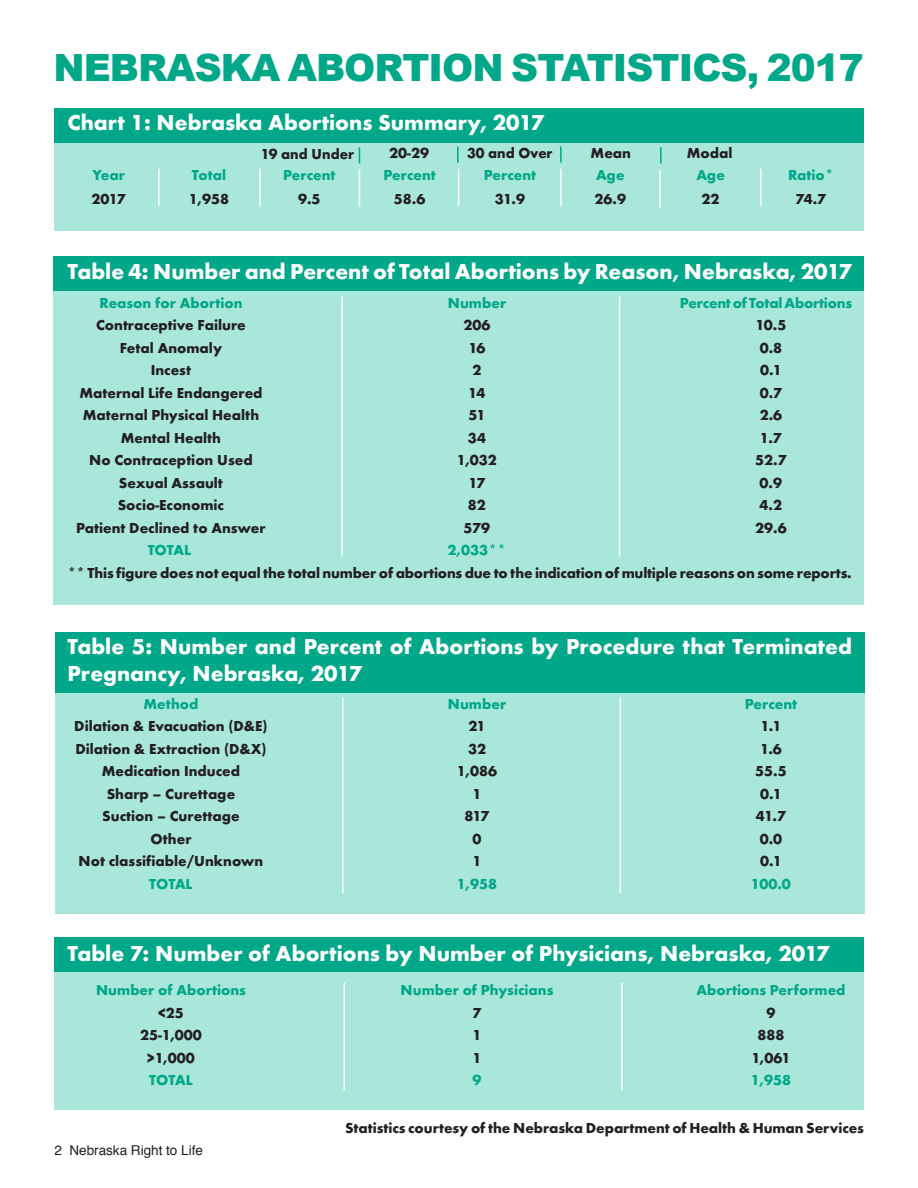
<style>
.page{position:relative;width:918px;height:1188px;background:#fff}
.page>*{position:absolute;margin:0;border:0;box-sizing:border-box;transform-origin:0 0}
.t1{font:900 37.5px "Arial";letter-spacing:-.025em;color:#00a788}
.t2{font:800 22.5px/27px "Function LH";color:#fff}
.t3{font:800 15px "Function LH";color:#231f20}
.t4{font:800 15px "Function LH";color:#00a788}
.t5{font:13.5px "Helvetica";color:#231f20}
</style>
<div class="page">
<div style="left:54px;top:972px;width:810px;height:138px;background:#a9e7da"></div>
<div style="left:54px;top:938px;width:810px;height:34px;background:#00a788"></div>
<div style="left:55px;top:692px;width:810px;height:222px;background:#a9e7da"></div>
<div style="left:55px;top:632px;width:810px;height:60px;background:#00a788"></div>
<div style="left:54px;top:291px;width:810px;height:314px;background:#a9e7da"></div>
<div style="left:54px;top:256px;width:810px;height:35px;background:#00a788"></div>
<div style="left:54px;top:142px;width:810px;height:89px;background:#a9e7da"></div>
<div style="left:54px;top:108px;width:810px;height:34px;background:#00a788"></div>
<hr style="left:158px;top:169px;width:2px;height:37px;background:#fff">
<hr style="left:259px;top:169px;width:2px;height:37px;background:#fff">
<hr style="left:359px;top:169px;width:1px;height:38px;background:#fff">
<hr style="left:458px;top:169px;width:1px;height:37px;background:#fff">
<hr style="left:560px;top:169px;width:2px;height:37px;background:#fff">
<hr style="left:659px;top:170px;width:2px;height:37px;background:#fff">
<hr style="left:760px;top:169px;width:2px;height:37px;background:#fff">
<svg style="left:359px;top:147px;width:1px;height:17px"></svg>
<svg style="left:457px;top:147px;width:2px;height:16px"></svg>
<svg style="left:560px;top:146px;width:2px;height:17px"></svg>
<svg style="left:660px;top:147px;width:2px;height:17px"></svg>
<hr style="left:341px;top:296px;width:2px;height:261px;background:#fff">
<hr style="left:619px;top:296px;width:1px;height:261px;background:#fff">
<hr style="left:342px;top:697px;width:2px;height:196px;background:#fff">
<hr style="left:620px;top:697px;width:1px;height:196px;background:#fff">
<hr style="left:344px;top:983px;width:1px;height:108px;background:#fff">
<hr style="left:621px;top:983px;width:2px;height:108px;background:#fff">
<h1 class="t1" style="left:54px;top:40px;width:812px">NEBRASKA ABORTION STATISTICS, 2017</h1>
<h2 class="t2" style="left:68px;top:109px;width:478px">Chart 1: Nebraska Abortions Summary, 2017</h2>
<p class="t3" style="left:261px;top:145px;width:95px">19 and Under</p>
<p class="t3" style="left:389px;top:145px;width:41px">20-29</p>
<p class="t3" style="left:467px;top:144px;width:87px">30 and Over</p>
<p class="t3" style="left:591px;top:144px;width:42px">Mean</p>
<p class="t3" style="left:687px;top:144px;width:47px">Modal</p>
<p class="t4" style="left:92px;top:166px;width:34px">Year</p>
<p class="t4" style="left:192px;top:166px;width:36px">Total</p>
<p class="t4" style="left:283px;top:166px;width:54px">Percent</p>
<p class="t4" style="left:383px;top:166px;width:54px">Percent</p>
<p class="t4" style="left:484px;top:166px;width:54px">Percent</p>
<p class="t4" style="left:596px;top:166px;width:30px">Age</p>
<p class="t4" style="left:696px;top:166px;width:30px">Age</p>
<p class="t4" style="left:788px;top:166px;width:47px">Ratio*</p>
<p class="t3" style="left:92px;top:190px;width:36px">2017</p>
<p class="t3" style="left:189px;top:190px;width:42px">1,958</p>
<p class="t3" style="left:298px;top:190px;width:24px">9.5</p>
<p class="t3" style="left:394px;top:190px;width:33px">58.6</p>
<p class="t3" style="left:495px;top:190px;width:32px">31.9</p>
<p class="t3" style="left:595px;top:190px;width:33px">26.9</p>
<p class="t3" style="left:702px;top:190px;width:19px">22</p>
<p class="t3" style="left:796px;top:190px;width:32px">74.7</p>
<h2 class="t2" style="left:68px;top:258px;width:786px">Table 4: Number and Percent of Total Abortions by Reason, Nebraska, 2017</h2>
<p class="t4" style="left:99px;top:294px;width:145px">Reason for Abortion</p>
<p class="t4" style="left:448px;top:294px;width:60px">Number</p>
<p class="t4" style="left:680px;top:294px;width:174px">Percent of Total Abortions</p>
<p class="t3" style="left:96px;top:316px;width:151px">Contraceptive Failure</p>
<p class="t3" style="left:463px;top:316px;width:28px">206</p>
<p class="t3" style="left:755px;top:316px;width:33px">10.5</p>
<p class="t3" style="left:120px;top:339px;width:104px">Fetal Anomaly</p>
<p class="t3" style="left:468px;top:339px;width:19px">16</p>
<p class="t3" style="left:760px;top:339px;width:24px">0.8</p>
<p class="t3" style="left:151px;top:361px;width:42px">Incest</p>
<p class="t3" style="left:472px;top:361px;width:10px">2</p>
<p class="t3" style="left:760px;top:361px;width:23px">0.1</p>
<p class="t3" style="left:79px;top:384px;width:185px">Maternal Life Endangered</p>
<p class="t3" style="left:468px;top:384px;width:19px">14</p>
<p class="t3" style="left:760px;top:384px;width:24px">0.7</p>
<p class="t3" style="left:83px;top:406px;width:178px">Maternal Physical Health</p>
<p class="t3" style="left:468px;top:406px;width:19px">51</p>
<p class="t3" style="left:760px;top:406px;width:24px">2.6</p>
<p class="t3" style="left:121px;top:429px;width:102px">Mental Health</p>
<p class="t3" style="left:468px;top:429px;width:20px">34</p>
<p class="t3" style="left:760px;top:429px;width:23px">1.7</p>
<p class="t3" style="left:89px;top:451px;width:165px">No Contraception Used</p>
<p class="t3" style="left:457px;top:451px;width:42px">1,032</p>
<p class="t3" style="left:755px;top:451px;width:33px">52.7</p>
<p class="t3" style="left:119px;top:474px;width:105px">Sexual Assault</p>
<p class="t3" style="left:468px;top:474px;width:18px">17</p>
<p class="t3" style="left:760px;top:474px;width:24px">0.9</p>
<p class="t3" style="left:118px;top:496px;width:108px">Socio-Economic</p>
<p class="t3" style="left:468px;top:496px;width:19px">82</p>
<p class="t3" style="left:760px;top:496px;width:24px">4.2</p>
<p class="t3" style="left:76px;top:519px;width:191px">Patient Declined to Answer</p>
<p class="t3" style="left:464px;top:519px;width:28px">579</p>
<p class="t3" style="left:755px;top:519px;width:33px">29.6</p>
<p class="t4" style="left:148px;top:541px;width:45px">TOTAL</p>
<p class="t4" style="left:448px;top:541px;width:60px">2,033**</p>
<p class="t3" style="left:67px;top:564px;width:786px">** This figure does not equal the total number of abortions due to the indication of multiple reasons on some reports.</p>
<h2 class="t2" style="left:68px;top:633px;width:786px">Table 5: Number and Percent of Abortions by Procedure that Terminated<br>Pregnancy, Nebraska, 2017</h2>
<p class="t4" style="left:143px;top:695px;width:57px">Method</p>
<p class="t4" style="left:448px;top:695px;width:60px">Number</p>
<p class="t4" style="left:745px;top:695px;width:54px">Percent</p>
<p class="t3" style="left:74px;top:717px;width:195px">Dilation &amp; Evacuation (D&amp;E)</p>
<p class="t3" style="left:468px;top:717px;width:19px">21</p>
<p class="t3" style="left:760px;top:717px;width:23px">1.1</p>
<p class="t3" style="left:75px;top:740px;width:193px">Dilation &amp; Extraction (D&amp;X)</p>
<p class="t3" style="left:468px;top:740px;width:19px">32</p>
<p class="t3" style="left:760px;top:740px;width:23px">1.6</p>
<p class="t3" style="left:102px;top:762px;width:140px">Medication Induced</p>
<p class="t3" style="left:457px;top:762px;width:42px">1,086</p>
<p class="t3" style="left:755px;top:762px;width:33px">55.5</p>
<p class="t3" style="left:107px;top:785px;width:130px">Sharp – Curettage</p>
<p class="t3" style="left:472px;top:785px;width:10px">1</p>
<p class="t3" style="left:760px;top:785px;width:23px">0.1</p>
<p class="t3" style="left:102px;top:807px;width:139px">Suction – Curettage</p>
<p class="t3" style="left:464px;top:807px;width:27px">817</p>
<p class="t3" style="left:756px;top:807px;width:32px">41.7</p>
<p class="t3" style="left:150px;top:830px;width:43px">Other</p>
<p class="t3" style="left:472px;top:830px;width:10px">0</p>
<p class="t3" style="left:760px;top:830px;width:24px">0.0</p>
<p class="t3" style="left:79px;top:852px;width:186px">Not classifiable/Unknown</p>
<p class="t3" style="left:472px;top:852px;width:10px">1</p>
<p class="t3" style="left:760px;top:852px;width:23px">0.1</p>
<p class="t4" style="left:149px;top:875px;width:45px">TOTAL</p>
<p class="t4" style="left:457px;top:875px;width:42px">1,958</p>
<p class="t4" style="left:751px;top:875px;width:42px">100.0</p>
<h2 class="t2" style="left:68px;top:940px;width:764px">Table 7: Number of Abortions by Number of Physicians, Nebraska, 2017</h2>
<p class="t4" style="left:96px;top:981px;width:151px">Number of Abortions</p>
<p class="t4" style="left:401px;top:981px;width:154px">Number of Physicians</p>
<p class="t4" style="left:696px;top:981px;width:151px">Abortions Performed</p>
<p class="t3" style="left:158px;top:1004px;width:27px">&lt;25</p>
<p class="t3" style="left:472px;top:1004px;width:10px">7</p>
<p class="t3" style="left:766px;top:1004px;width:11px">9</p>
<p class="t3" style="left:140px;top:1026px;width:63px">25-1,000</p>
<p class="t3" style="left:472px;top:1026px;width:10px">1</p>
<p class="t3" style="left:758px;top:1026px;width:28px">888</p>
<p class="t3" style="left:147px;top:1049px;width:49px">&gt;1,000</p>
<p class="t3" style="left:472px;top:1049px;width:10px">1</p>
<p class="t3" style="left:751px;top:1049px;width:41px">1,061</p>
<p class="t4" style="left:149px;top:1071px;width:45px">TOTAL</p>
<p class="t4" style="left:472px;top:1071px;width:10px">9</p>
<p class="t4" style="left:751px;top:1071px;width:42px">1,958</p>
<p class="t3" style="left:345px;top:1120px;width:521px">Statistics courtesy of the Nebraska Department of Health &amp; Human Services</p>
<p class="t5" style="left:54px;top:1139px;width:150px">2 Nebraska Right to Life</p>
</div>
